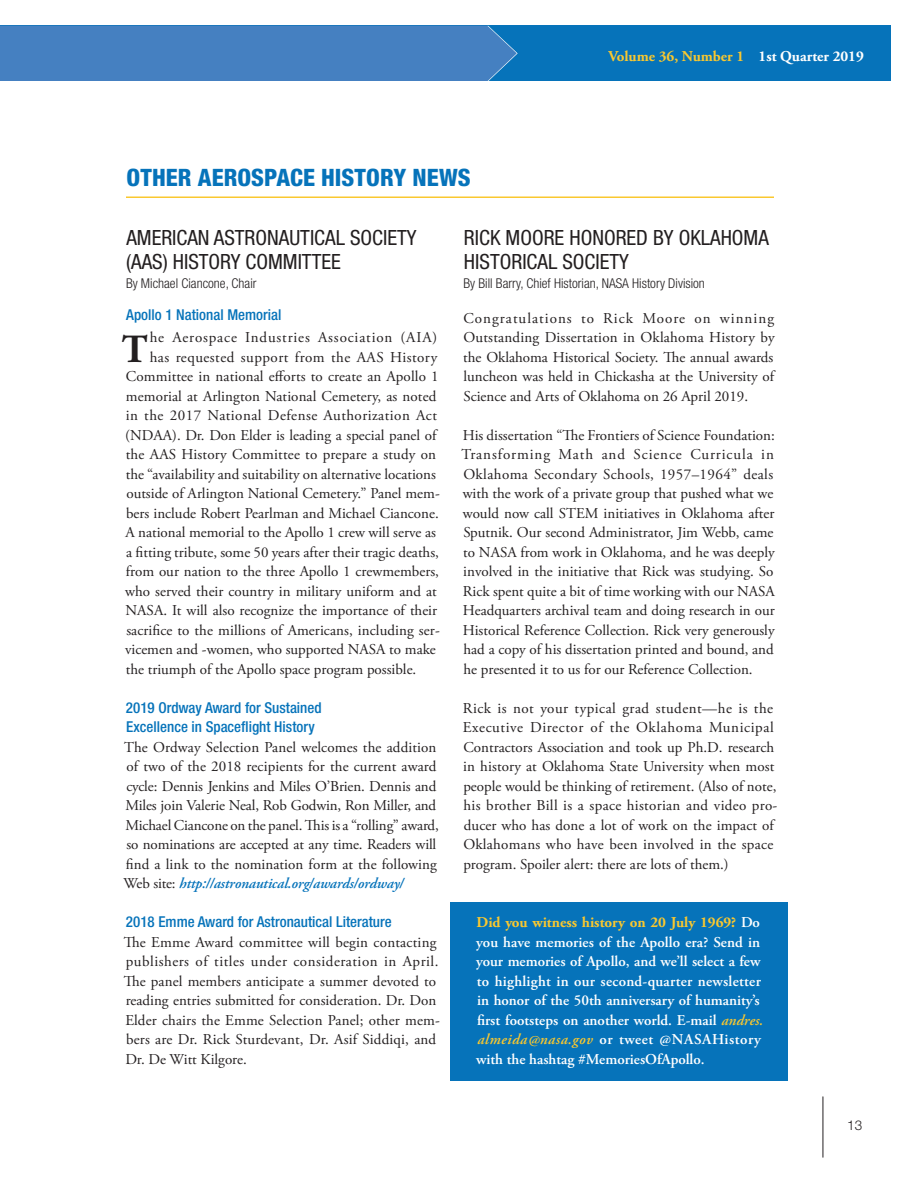
<style>
.page{position:relative;width:918px;height:1188px;background:#fff}
.page>*{position:absolute;margin:0;border:0;box-sizing:border-box;transform-origin:0 0}
.Body_First{font:700 39.9px "Adobe Garamond Pro";color:#231f20}
.H1A_Article_Title{font:800 condensed 24px "Helvetica Neue LT Std";color:#0673ba}
.H2_-_Under_H1{font:condensed 21px/24px "Helvetica Neue LT Std";color:#231f20}
.Body{font:15px/19.5px "Adobe Garamond Pro";letter-spacing:.005em;color:#231f20}
.Body_First-2{font:15px "Adobe Garamond Pro";color:#231f20}
.Body-2{font:600 15px/19.5px "Adobe Garamond Pro";color:#fff}
.H3_-_under_Heading{font:500 condensed 15px/19.5px "Helvetica Neue LT Std";color:#0673ba}
.Body_First-3{font:15px "Adobe Garamond Pro";letter-spacing:.03em;color:#231f20}
.Body_First-4{font:15px "Adobe Garamond Pro";letter-spacing:.055em;color:#231f20}
.Body_First-5{font:15px "Adobe Garamond Pro";letter-spacing:.035em;color:#231f20}
.t1{font:700 15px "Adobe Garamond Pro";color:#fac82f}
.Credits{font:300 condensed 13.5px "Helvetica Neue LT Std";color:#231f20}
.t2{font:300 13.5px "Helvetica Neue LT Std";color:#231f20}
.s1{color:#fff}
.s2{font-weight:600;font-style:italic;color:#0673ba}
.s3{font-weight:700;color:#fac82f}
.s4{font-style:italic;color:#fac82f}
</style>
<div class="page">
<div style="left:0;top:26px;width:891px;height:55px;background:#0673ba"></div>
<hr style="left:823px;top:1097px;width:1px;height:60px;background:#231f20">
<div style="left:0;top:26px;width:518px;height:55px;background:#4580c1"></div>
<hr style="left:126px;top:196px;width:648px;height:2px;background:#fac82f">
<div style="left:450px;top:903px;width:338px;height:178px;background:#0673ba"></div>
<h1 class="H1A_Article_Title" style="left:127px;top:163px;width:346px">OTHER AEROSPACE HISTORY NEWS</h1>
<p class="t1" style="left:608px;top:47px;width:257px">Volume 36, Number 1 <span class="s1">1st Quarter 2019</span></p>
<h2 class="H2_-_Under_H1" style="left:126px;top:225px;width:292px">AMERICAN ASTRONAUTICAL SOCIETY (AAS) HISTORY COMMITTEE</h2>
<p class="Credits" style="left:126px;top:275px;width:132px">By Michael Ciancone, Chair</p>
<h3 class="H3_-_under_Heading" style="left:126px;top:304px;width:157px">Apollo 1 National Memorial</h3>
<p class="Body_First" style="left:122px;top:326px;width:27px">T</p>
<p class="Body_First-4" style="left:150px;top:328px;width:289px">he Aerospace Industries Association (AIA)</p>
<p class="Body_First-5" style="left:150px;top:348px;width:289px">has requested support from the AAS History</p>
<p class="Body_First-2" style="left:126px;top:367px;width:314px">Committee in national efforts to create an Apollo 1</p>
<p class="Body_First-2" style="left:126px;top:387px;width:312px">memorial at Arlington National Cemetery, as noted</p>
<p class="Body_First-3" style="left:126px;top:406px;width:313px">in the 2017 National Defense Authorization Act</p>
<p class="Body_First-2" style="left:125px;top:426px;width:313px">(NDAA). Dr. Don Elder is leading a special panel of</p>
<p class="Body_First-2" style="left:126px;top:445px;width:312px">the AAS History Committee to prepare a study on</p>
<p class="Body_First-2" style="left:126px;top:465px;width:312px">the “availability and suitability on alternative locations</p>
<p class="Body_First-2" style="left:126px;top:484px;width:315px">outside of Arlington National Cemetery.” Panel mem-</p>
<p class="Body_First-2" style="left:126px;top:504px;width:314px">bers include Robert Pearlman and Michael Ciancone.</p>
<p class="Body_First-2" style="left:125px;top:523px;width:312px">A national memorial to the Apollo 1 crew will serve as</p>
<p class="Body_First-2" style="left:126px;top:543px;width:314px">a fitting tribute, some 50 years after their tragic deaths,</p>
<p class="Body_First-2" style="left:126px;top:562px;width:315px">from our nation to the three Apollo 1 crewmembers,</p>
<p class="Body_First-2" style="left:125px;top:582px;width:313px">who served their country in military uniform and at</p>
<p class="Body_First-2" style="left:126px;top:601px;width:313px">NASA. It will also recognize the importance of their</p>
<p class="Body_First-2" style="left:126px;top:621px;width:315px">sacrifice to the millions of Americans, including ser-</p>
<p class="Body_First-2" style="left:125px;top:640px;width:312px">vicemen and -women, who supported NASA to make</p>
<p class="Body_First-2" style="left:126px;top:660px;width:292px">the triumph of the Apollo space program possible.</p>
<h3 class="H3_-_under_Heading" style="left:126px;top:697px;width:197px">2019 Ordway Award for Sustained<br>Excellence in Spaceflight History</h3>
<p class="Body" style="left:124px;top:738px;width:317px">The Ordway Selection Panel welcomes the addition of two of the 2018 recipients for the current award cycle: Dennis Jenkins and Miles O’Brien. Dennis and Miles join Valerie Neal, Rob Godwin, Ron Miller, and Michael Ciancone on the panel. This is a “rolling” award, so nominations are accepted at any time. Readers will find a link to the nomination form at the following Web site: <span class="s2">http://astronautical.org/awards/ordway/</span></p>
<h3 class="H3_-_under_Heading" style="left:126px;top:912px;width:267px">2018 Emme Award for Astronautical Literature</h3>
<p class="Body" style="left:124px;top:933px;width:318px">The Emme Award committee will begin contacting publishers of titles under consideration in April.<br>The panel members anticipate a summer devoted to reading entries submitted for consideration. Dr. Don Elder chairs the Emme Selection Panel; other mem&shy;bers are Dr. Rick Sturdevant, Dr. Asif Siddiqi, and Dr. De Witt Kilgore.</p>
<h2 class="H2_-_Under_H1" style="left:464px;top:225px;width:306px">RICK MOORE HONORED BY OKLAHOMA<br>HISTORICAL SOCIETY</h2>
<p class="Credits" style="left:464px;top:275px;width:243px">By Bill Barry, Chief Historian, NASA History Division</p>
<p class="Body" style="left:463px;top:309px;width:313px;text-align:justify">Congratulations to Rick Moore on winning Outstanding Dissertation in Oklahoma History by the Oklahoma Historical Society. The annual awards luncheon was held in Chickasha at the University of Science and Arts of Oklahoma on 26 April 2019.</p>
<p class="Body" style="left:462px;top:426px;width:315px;text-align:justify">His dissertation “The Frontiers of Science Foundation:<br>Transforming Math and Science Curricula in Oklahoma Secondary Schools, 1957–1964” deals with the work of a private group that pushed what we would now call STEM initiatives in Oklahoma after Sputnik. Our second Administrator, Jim Webb, came to NASA from work in Oklahoma, and he was deeply involved in the initiative that Rick was studying. So Rick spent quite a bit of time working with our NASA Headquarters archival team and doing research in our Historical Reference Collection. Rick very generously had a copy of his dissertation printed and bound, and he presented it to us for our Reference Collection.</p>
<p class="Body" style="left:463px;top:699px;width:316px">Rick is not your typical grad student—he is the Executive Director of the Oklahoma Municipal Contractors Association and took up Ph.D. research in history at Oklahoma State University when most people would be thinking of retirement. (Also of note, his brother Bill is a space historian and video pro&shy;ducer who has done a lot of work on the impact of Oklahomans who have been involved in the space program. Spoiler alert: there are lots of them.)</p>
<p class="Body-2" style="left:476px;top:913px;width:289px"><span class="s3">Did you witness history on 20 July 1969?</span> Do you have memories of the Apollo era? Send in your memories of Apollo, and we’ll select a few to highlight in our second-quarter newsletter in honor of the 50th anniversary of humanity’s first footsteps on another world. E-mail <span class="s4">andres. almeida@nasa.gov</span> or tweet @NASAHistory with the hashtag #MemoriesOfApollo.</p>
<p class="t2" style="left:847px;top:1117px;width:17px">13</p>
</div>
